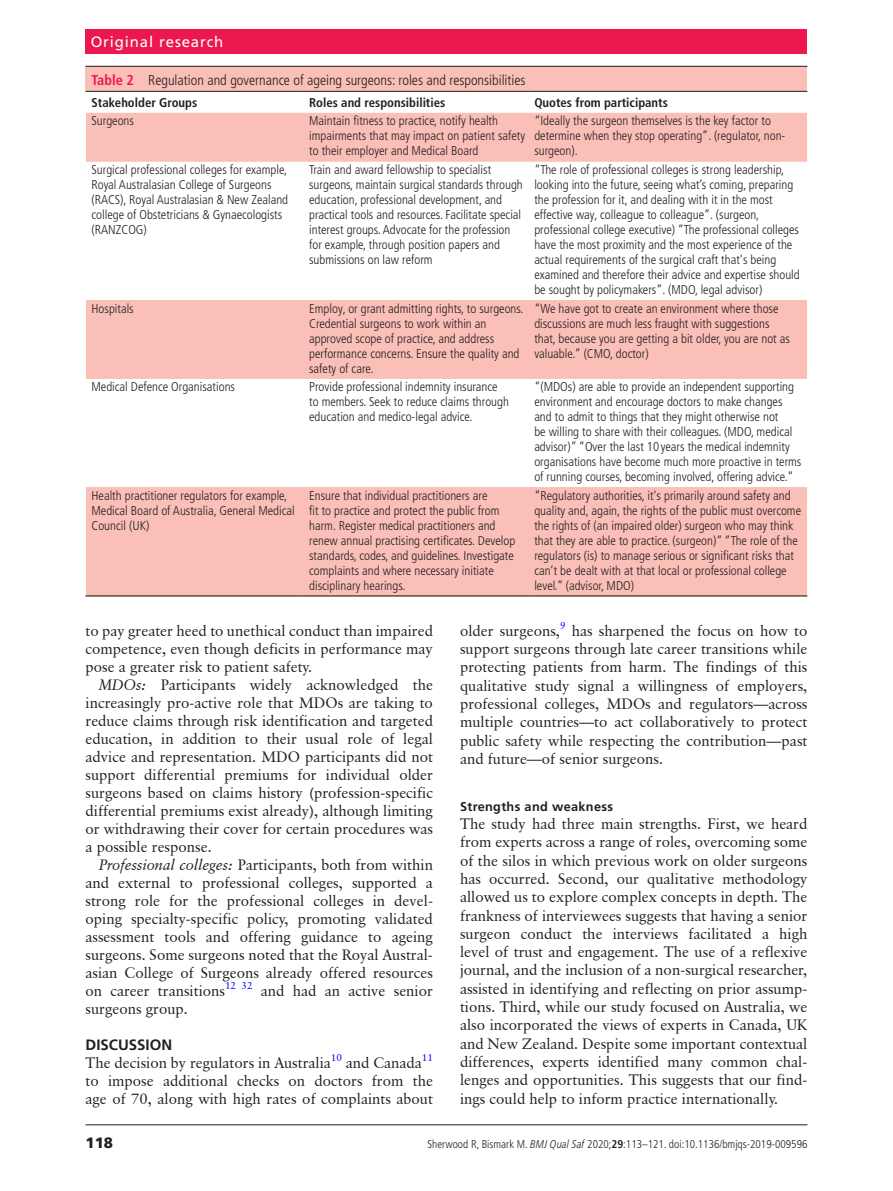
<style>
.page{position:relative;width:893px;height:1191px;background:#fff}
.page>*{position:absolute;margin:0;border:0;box-sizing:border-box;transform-origin:0 0}
.t1{font:15px/18.3px "Classical Garamond BT";color:#231f20;text-align:justify}
.t2{font:15px "Frutiger LT Std";letter-spacing:.055em;color:#fff}
.t3{font:700 15px "Frutiger LT Std";color:#231f20}
.t4{font:900 15px "Frutiger LT Std";color:#231f20}
.t5{font:300 condensed 14.25px "Frutiger LT Pro";color:#231f20}
.t6{font:300 condensed 12.75px/15px "Frutiger LT Pro";color:#231f20}
.t7{font:700 condensed 12.75px "Frutiger LT Pro";color:#231f20}
.t8{font:700 12.75px "Frutiger LT Std";letter-spacing:.025em;color:#231f20}
.t9{font:300 condensed 11.25px "Frutiger LT Pro";color:#231f20}
.t10{font:9.9px "Classical Garamond BT";color:#00f}
.s1{font-weight:700;color:#ed174f}
.s2{font-style:italic}
.s3{font-weight:700}
</style>
<div class="page">
<hr style="left:86px;top:1124px;width:721px;height:1px;background:#231f20">
<div style="left:86px;top:30px;width:721px;height:24px;background:#ed174f"></div>
<div style="left:86px;top:66px;width:721px;height:530px;background:#fabfb7"></div>
<hr style="left:86px;top:66px;width:721px;height:1px;background:#231f20">
<div style="left:86px;top:92px;width:721px;height:21px;background:#fff"></div>
<svg style="left:86px;top:161px;width:721px;height:326px;fill:#fff"></svg>
<hr style="left:85px;top:91px;width:218px;height:1px;background:#231f20">
<hr style="left:303px;top:91px;width:225px;height:1px;background:#231f20">
<hr style="left:528px;top:91px;width:280px;height:1px;background:#231f20">
<hr style="left:85px;top:595px;width:218px;height:1px;background:#231f20">
<hr style="left:303px;top:595px;width:225px;height:1px;background:#231f20">
<hr style="left:528px;top:595px;width:280px;height:1px;background:#231f20">
<p class="t2" style="left:91px;top:33px;width:134px">Original research</p>
<p class="t5" style="left:92px;top:72px;width:435px"><span class="s1">Table 2</span> Regulation and governance of ageing surgeons: roles and responsibilities</p>
<p class="t7" style="left:92px;top:95px;width:107px">Stakeholder Groups</p>
<p class="t7" style="left:309px;top:95px;width:138px">Roles and responsibilities</p>
<p class="t7" style="left:534px;top:95px;width:135px">Quotes from participants</p>
<p class="t6" style="left:92px;top:114px;width:44px">Surgeons</p>
<p class="t6" style="left:309px;top:114px;width:218px">Maintain fitness to practice, notify health impairments that may impact on patient safety to their employer and Medical Board</p>
<p class="t6" style="left:534px;top:114px;width:253px">“Ideally the surgeon themselves is the key factor to determine when they stop operating”. (regulator, non&shy;surgeon).</p>
<p class="t6" style="left:92px;top:162px;width:198px">Surgical professional colleges for example, Royal Australasian College of Surgeons (RACS), Royal Australasian &amp; New Zealand college of Obstetricians &amp; Gynaecologists (RANZCOG)</p>
<p class="t6" style="left:309px;top:162px;width:215px">Train and award fellowship to specialist surgeons, maintain surgical standards through education, professional development, and practical tools and resources. Facilitate special interest groups. Advocate for the profession for example, through position papers and submissions on law reform</p>
<p class="t6" style="left:534px;top:162px;width:267px">“The role of professional colleges is strong leadership, looking into the future, seeing what’s coming, preparing the profession for it, and dealing with it in the most effective way, colleague to colleague”. (surgeon, professional college executive) “The professional colleges have the most proximity and the most experience of the actual requirements of the surgical craft that's being examined and therefore their advice and expertise should be sought by policymakers”. (MDO, legal advisor)</p>
<p class="t6" style="left:92px;top:301px;width:44px">Hospitals</p>
<p class="t6" style="left:309px;top:301px;width:216px">Employ, or grant admitting rights, to surgeons.<br>Credential surgeons to work within an approved scope of practice, and address performance concerns. Ensure the quality and safety of care.</p>
<p class="t6" style="left:534px;top:301px;width:257px">“We have got to create an environment where those discussions are much less fraught with suggestions that, because you are getting a bit older, you are not as valuable.” (CMO, doctor)</p>
<p class="t6" style="left:92px;top:379px;width:145px">Medical Defence Organisations</p>
<p class="t6" style="left:309px;top:379px;width:201px">Provide professional indemnity insurance to members. Seek to reduce claims through education and medico-legal advice.</p>
<p class="t6" style="left:534px;top:379px;width:269px">“(MDOs) are able to provide an independent supporting environment and encourage doctors to make changes and to admit to things that they might otherwise not<br>be willing to share with their colleagues. (MDO, medical advisor)” “Over the last 10 years the medical indemnity organisations have become much more proactive in terms of running courses, becoming involved, offering advice.”</p>
<p class="t6" style="left:92px;top:488px;width:205px">Health practitioner regulators for example,<br>Medical Board of Australia, General Medical<br>Council (UK)</p>
<p class="t6" style="left:309px;top:488px;width:208px">Ensure that individual practitioners are<br>fit to practice and protect the public from harm. Register medical practitioners and renew annual practising certificates. Develop standards, codes, and guidelines. Investigate complaints and where necessary initiate disciplinary hearings.</p>
<p class="t6" style="left:534px;top:488px;width:268px">“Regulatory authorities, it's primarily around safety and quality and, again, the rights of the public must overcome the rights of (an impaired older) surgeon who may think that they are able to practice. (surgeon)” “The role of the regulators (is) to manage serious or significant risks that can’t be dealt with at that local or professional college level.” (advisor, MDO)</p>
<p class="t1" style="left:86px;top:621px;width:349px">to pay greater heed to unethical conduct than impaired competence, even though deficits in performance may pose a greater risk to patient safety.</p>
<p class="t1" style="left:86px;top:675px;width:349px;text-indent:14px"><span class="s2">MDOs:</span> Participants widely acknowledged the increasingly pro-active role that MDOs are taking to reduce claims through risk identification and targeted education, in addition to their usual role of legal advice and representation. MDO participants did not support differential premiums for individual older surgeons based on claims history (profession-specific differential premiums exist already), although limiting or withdrawing their cover for certain procedures was a possible response.</p>
<p class="t1" style="left:86px;top:855px;width:349px;text-indent:14px"><span class="s2">Professional colleges:</span> Participants, both from within and external to professional colleges, supported a strong role for the professional colleges in devel&shy;oping specialty-specific policy, promoting validated assessment tools and offering guidance to ageing surgeons. Some surgeons noted that the Royal Austral&shy;asian College of Surgeons already offered resources on career transitions</p>
<p class="t1" style="left:460px;top:621px;width:349px">older surgeons,<sup>9</sup> has sharpened the focus on how to support surgeons through late career transitions while protecting patients from harm. The findings of this qualitative study signal a willingness of employers, professional colleges, MDOs and regulators—across multiple countries—to act collaboratively to protect public safety while respecting the contribution—past and future—of senior surgeons.</p>
<p class="t8" style="left:460px;top:799px;width:155px">Strengths and weakness</p>
<p class="t1" style="left:460px;top:814px;width:349px">The study had three main strengths. First, we heard from experts across a range of roles, overcoming some of the silos in which previous work on older surgeons has occurred. Second, our qualitative methodology allowed us to explore complex concepts in depth. The frankness of interviewees suggests that having a senior surgeon conduct the interviews facilitated a high level of trust and engagement. The use of a reflexive journal, and the inclusion of a non-surgical researcher, assisted in identifying and reflecting on prior assump&shy;tions. Third, while our study focused on Australia, we also incorporated the views of experts in Canada, UK and New Zealand. Despite some important contextual differences, experts identified many common chal&shy;lenges and opportunities. This suggests that our find&shy;ings could help to inform practice internationally.</p>
<p class="t10" style="left:225px;top:979px;width:29px">12 32</p>
<p class="t1" style="left:261px;top:981px;width:174px">and had an active senior</p>
<p class="t1" style="left:86px;top:999px;width:104px">surgeons group.</p>
<p class="t3" style="left:86px;top:1036px;width:88px">Discussion</p>
<p class="t1" style="left:86px;top:1053px;width:247px">The decision by regulators in Australia</p>
<p class="t10" style="left:331px;top:1051px;width:13px">10</p>
<p class="t1" style="left:346px;top:1053px;width:78px">and Canada</p>
<p class="t10" style="left:422px;top:1051px;width:13px">11</p>
<p class="t1" style="left:85px;top:1071px;width:349px">to impose additional checks on doctors from the age of 70, along with high rates of complaints about</p>
<p class="t4" style="left:86px;top:1133px;width:29px">118</p>
<p class="t9" style="left:427px;top:1137px;width:381px">Sherwood R, Bismark M. <span class="s2">BMJ Qual Saf</span> 2020;<span class="s3">29</span>:113–121. doi:10.1136/bmjqs-2019-009596</p>
</div>
